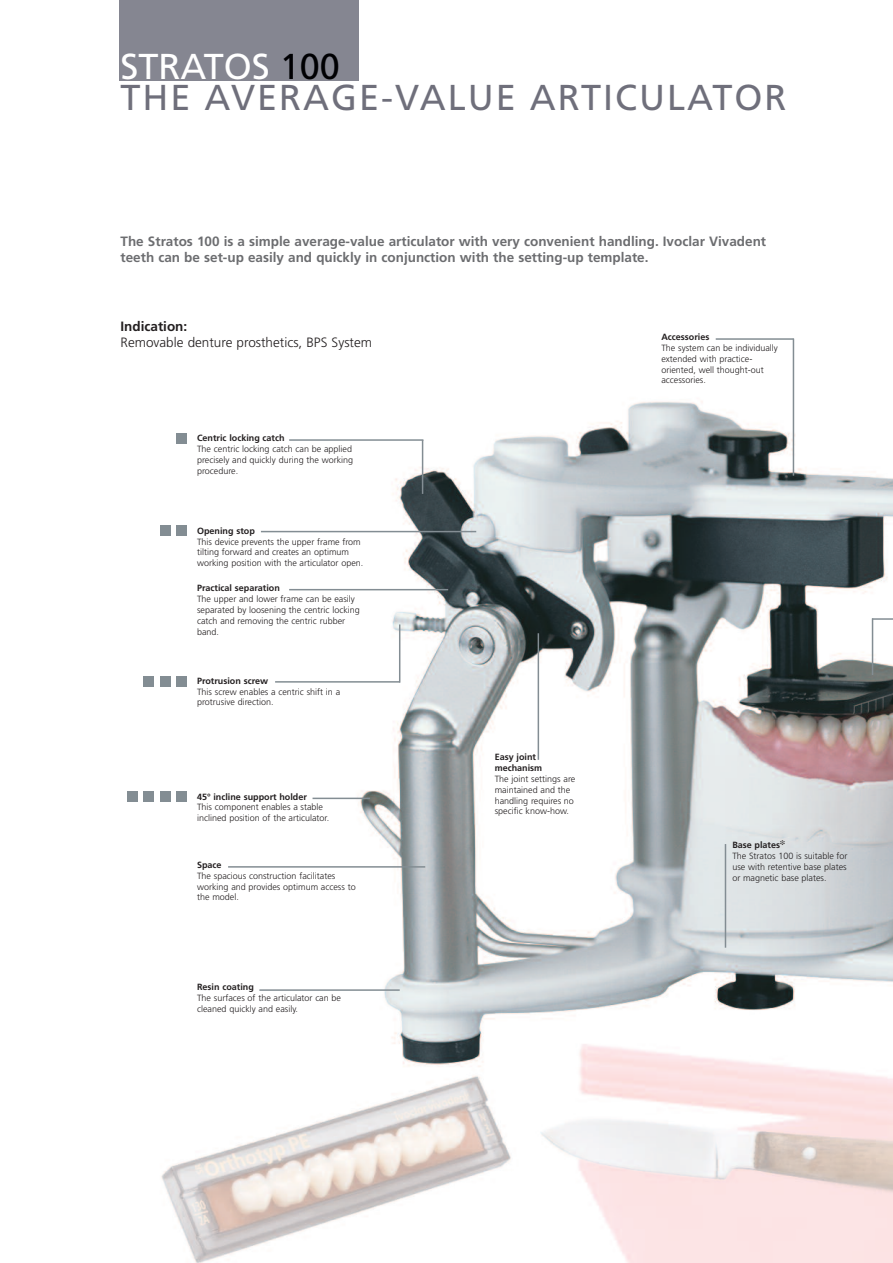
<style>
.page{position:relative;width:893px;height:1263px;background:#fff}
.page>*{position:absolute;margin:0;border:0;box-sizing:border-box;transform-origin:0 0}
.t1{font:36px/30.6px "Frutiger";letter-spacing:.055em;color:#6f6f7b}
.t2{font:700 13.5px/16.5px "Frutiger";color:#6c6d70}
.t3{font:300 13.5px "Frutiger";color:#231f20}
.t4{font:700 13.5px "Frutiger";color:#231f20}
.t5{font:300 9px/10.8px "Frutiger";color:#231f20}
.t6{font:700 9px/10.8px "Frutiger";color:#231f20}
.s1{color:#fff}
.s2{color:#000003}
.s3{font-weight:700}
</style>
<div class="page">
<img style="left:127px;top:364px;width:766px;height:899px">
<div style="left:119px;top:0;width:239px;height:81px;background:#858691"></div>
<hr style="left:289px;top:439px;width:134px;height:2px;background:#838d93">
<hr style="left:261px;top:531px;width:215px;height:1px;background:#838d93">
<hr style="left:289px;top:589px;width:159px;height:1px;background:#838d93">
<hr style="left:275px;top:681px;width:125px;height:2px;background:#838d93">
<hr style="left:313px;top:798px;width:57px;height:1px;background:#838d93">
<hr style="left:228px;top:866px;width:197px;height:2px;background:#838d93">
<hr style="left:259px;top:989px;width:141px;height:2px;background:#838d93">
<hr style="left:725px;top:844px;width:1px;height:104px;background:#838d93">
<hr style="left:793px;top:339px;width:1px;height:137px;background:#838d93">
<hr style="left:716px;top:338px;width:78px;height:2px;background:#838d93">
<hr style="left:422px;top:440px;width:1px;height:54px;background:#838d93">
<hr style="left:399px;top:624px;width:1px;height:59px;background:#838d93">
<hr style="left:872px;top:618px;width:1px;height:57px;background:#838d93">
<hr style="left:872px;top:618px;width:21px;height:2px;background:#838d93">
<div style="left:176px;top:433px;width:11px;height:11px;background:#838d93"></div>
<hr style="left:538px;top:633px;width:1px;height:127px;background:#838d93">
<div style="left:127px;top:791px;width:11px;height:10px;background:#838d93"></div>
<div style="left:144px;top:791px;width:10px;height:10px;background:#838d93"></div>
<div style="left:160px;top:791px;width:11px;height:10px;background:#838d93"></div>
<div style="left:176px;top:791px;width:11px;height:10px;background:#838d93"></div>
<div style="left:144px;top:676px;width:10px;height:11px;background:#838d93"></div>
<div style="left:160px;top:676px;width:11px;height:11px;background:#838d93"></div>
<div style="left:176px;top:676px;width:11px;height:11px;background:#838d93"></div>
<div style="left:160px;top:525px;width:11px;height:11px;background:#838d93"></div>
<div style="left:176px;top:525px;width:11px;height:11px;background:#838d93"></div>
<h1 class="t1" style="left:120px;top:54px;width:668px"><span class="s1">STRATOS</span> <span class="s2">100<br></span>THE AVERAGE-VALUE ARTICULATOR</h1>
<h2 class="t2" style="left:121px;top:234px;width:647px">The Stratos 100 is a simple average-value articulator with very convenient handling. Ivoclar Vivadent teeth can be set-up easily and quickly in conjunction with the setting-up template.</h2>
<h2 class="t4" style="left:121px;top:320px;width:68px">Indication:</h2>
<h2 class="t3" style="left:121px;top:337px;width:253px">Removable denture prosthetics, BPS System</h2>
<p class="t6" style="left:197px;top:433px;width:89px">Centric locking catch</p>
<p class="t5" style="left:197px;top:444px;width:158px">The centric locking catch can be applied precisely and quickly during the working procedure.</p>
<p class="t6" style="left:197px;top:526px;width:59px">Opening stop</p>
<p class="t5" style="left:197px;top:537px;width:168px">This device prevents the upper frame from tilting forward and creates an optimum working position with the articulator open.</p>
<p class="t6" style="left:197px;top:583px;width:84px">Practical separation</p>
<p class="t5" style="left:197px;top:594px;width:164px">The upper and lower frame can be easily separated by loosening the centric locking catch and removing the centric rubber band.</p>
<p class="t6" style="left:197px;top:676px;width:72px">Protrusion screw</p>
<p class="t5" style="left:197px;top:687px;width:145px">This screw enables a centric shift in a protrusive direction.</p>
<p class="t6" style="left:197px;top:792px;width:111px">45° incline support holder</p>
<p class="t5" style="left:197px;top:802px;width:134px">This component enables a stable inclined position of the articulator.</p>
<p class="t6" style="left:197px;top:860px;width:26px">Space</p>
<p class="t5" style="left:197px;top:871px;width:160px">The spacious construction facilitates working and provides optimum access to the model.</p>
<p class="t6" style="left:197px;top:982px;width:58px">Resin coating</p>
<p class="t5" style="left:197px;top:993px;width:145px">The surfaces of the articulator can be cleaned quickly and easily.</p>
<p class="t6" style="left:661px;top:332px;width:49px">Accessories</p>
<p class="t5" style="left:661px;top:343px;width:118px">The system can be individually extended with practice&shy;oriented, well thought-out accessories.</p>
<p class="t6" style="left:495px;top:752px;width:49px">Easy joint mechanism</p>
<p class="t5" style="left:495px;top:774px;width:82px">The joint settings are maintained and the handling requires no specific know-how.</p>
<p class="t5" style="left:732px;top:840px;width:117px"><span class="s3">Base plates</span>❉<br>The Stratos 100 is suitable for use with retentive base plates or magnetic base plates.</p>
</div>
